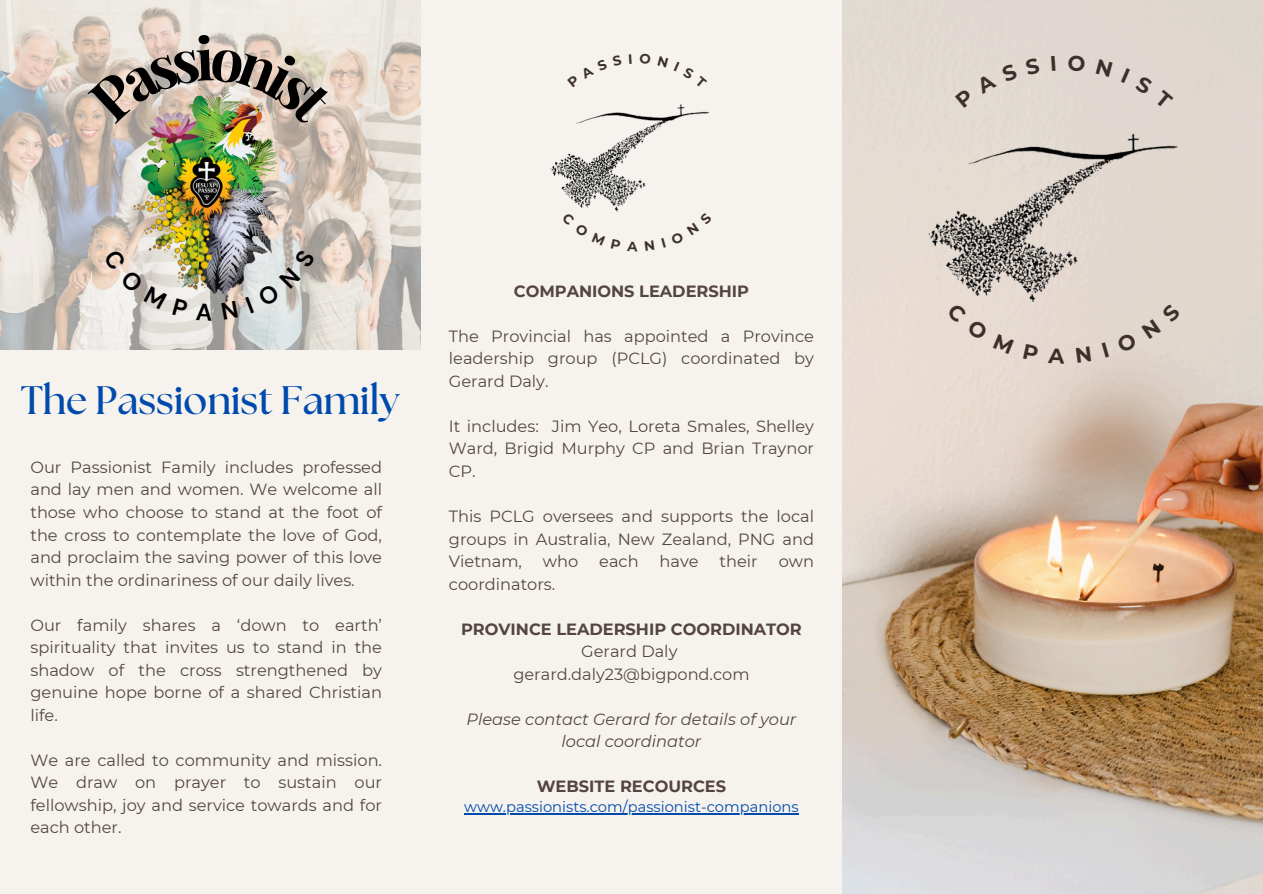
<style>
.page{position:relative;width:1263px;height:894px;background:#fff}
.page>*{position:absolute;margin:0;border:0;box-sizing:border-box;transform-origin:0 0}
.t1{font:700 39.75px "The Seasons";color:#004aad}
.t2{font:16.2px/22.5px "Montserrat";color:#544541;text-align:justify}
.t3{font:italic 16.2px/22.5px "Montserrat";color:#544541;text-align:center}
.t4{font:700 16.2px "Montserrat";color:#544541}
.t5{font:14.7px "Montserrat";color:#004aad}
.s1{font-weight:700}
</style>
<div class="page">
<div style="left:0;top:0;width:1263px;height:893px;background:#f6f3ee"></div>
<img style="left:0;top:0;width:421px;height:349px">
<hr style="left:464px;top:813px;width:335px;height:1px;background:#004aad">
<img style="left:125px;top:126px;width:168px;height:175px">
<img style="left:550px;top:104px;width:160px;height:108px">
<img style="left:842px;top:0;width:421px;height:893px">
<img style="left:925px;top:113px;width:260px;height:212px">
<svg style="left:87px;top:34px;width:247px;height:92px"></svg>
<svg style="left:103px;top:249px;width:85px;height:69px"></svg>
<svg style="left:196px;top:303px;width:16px;height:17px"></svg>
<svg style="left:221px;top:300px;width:17px;height:19px"></svg>
<svg style="left:245px;top:249px;width:70px;height:64px"></svg>
<div style="left:955px;top:63px;width:63px;height:45px;background:#e1dad2"></div>
<svg style="left:1025px;top:57px;width:15px;height:18px"></svg>
<svg style="left:1051px;top:56px;width:4px;height:15px"></svg>
<svg style="left:1068px;top:55px;width:17px;height:17px"></svg>
<svg style="left:1096px;top:59px;width:17px;height:18px"></svg>
<div style="left:1121px;top:68px;width:52px;height:41px;background:#e1d7d2"></div>
<div style="left:946px;top:303px;width:68px;height:51px;background:#e8dcd2"></div>
<svg style="left:1023px;top:344px;width:16px;height:17px"></svg>
<svg style="left:1048px;top:348px;width:17px;height:15px"></svg>
<svg style="left:1076px;top:346px;width:15px;height:17px"></svg>
<svg style="left:1102px;top:342px;width:7px;height:16px"></svg>
<div style="left:1116px;top:303px;width:65px;height:49px;background:#e1d7cd"></div>
<h1 class="t1" style="left:21px;top:381px;width:380px">The Passionist Family</h1>
<p class="t2" style="left:30px;top:456px;width:353px">Our Passionist Family includes professed and lay men and women. We welcome all those who choose to stand at the foot of the cross to contemplate the love of God, and proclaim the saving power of this love within the ordinariness of our daily lives.</p>
<p class="t2" style="left:30px;top:613px;width:353px">Our family shares a ‘down to earth’ spirituality that invites us to stand in the shadow of the cross strengthened by genuine hope borne of a shared Christian life.</p>
<p class="t2" style="left:30px;top:748px;width:353px">We are called to community and mission.<br>We draw on prayer to sustain our fellowship, joy and service towards and for each other.</p>
<p class="t4" style="left:514px;top:281px;width:237px">COMPANIONS LEADERSHIP</p>
<h1 class="t2" style="left:449px;top:324px;width:367px">The Provincial has appointed a Province leadership group (PCLG) coordinated by Gerard Daly.</h1>
<p class="t2" style="left:449px;top:414px;width:367px">It includes: Jim Yeo, Loreta Smales, Shelley Ward, Brigid Murphy CP and Brian Traynor CP.</p>
<h3 class="t2" style="left:449px;top:504px;width:367px">This PCLG oversees and supports the local groups in Australia, New Zealand, PNG and Vietnam,</h3>
<h3 class="t2" style="left:543px;top:549px;width:37px">who</h3>
<h3 class="t2" style="left:599px;top:549px;width:41px">each</h3>
<h3 class="t2" style="left:660px;top:549px;width:41px">have</h3>
<h3 class="t2" style="left:720px;top:549px;width:40px">their</h3>
<h3 class="t2" style="left:779px;top:549px;width:37px">own</h3>
<h3 class="t2" style="left:449px;top:572px;width:108px">coordinators.</h3>
<h2 class="t2" style="left:461px;top:617px;width:342px;text-align:center"><span class="s1">PROVINCE LEADERSHIP COORDINATOR<br></span>Gerard Daly<br>gerard.daly23@bigpond.com</h2>
<h6 class="t3" style="left:466px;top:707px;width:331px">Please contact Gerard for details of your local coordinator</h6>
<h6 class="t4" style="left:537px;top:776px;width:191px">WEBSITE RECOURCES</h6>
<h6 class="t5" style="left:464px;top:798px;width:336px">www.passionists.com/passionist-companions</h6>
</div>
